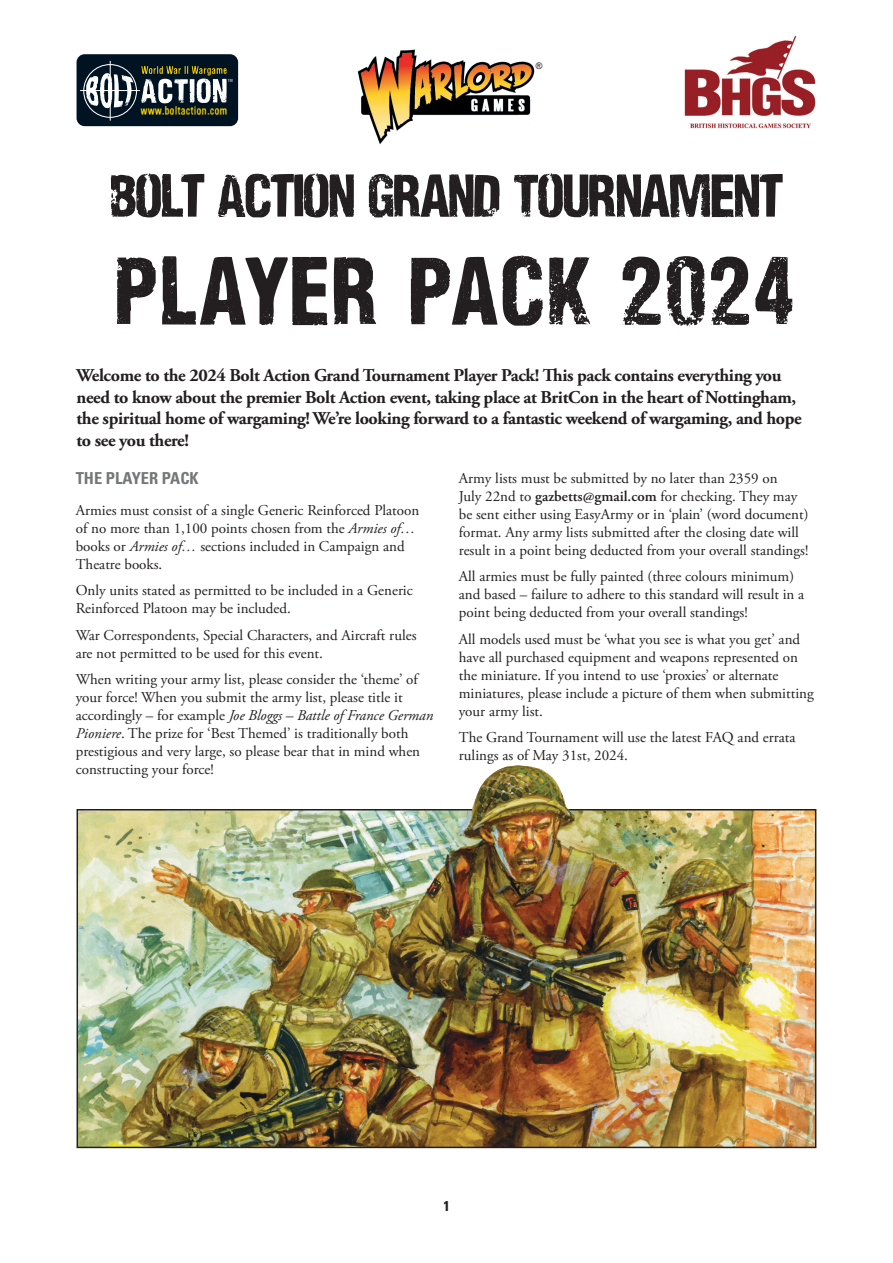
<style>
.page{position:relative;width:893px;height:1263px;background:#fff}
.page>*{position:absolute;margin:0;border:0;box-sizing:border-box;transform-origin:0 0}
.t1{font:90px "Nidex";color:#231f20}
.t2{font:56.25px "Nidex";letter-spacing:-.055em;color:#231f20}
.t3{font:700 18px/21.6px "Adobe Garamond Pro";letter-spacing:-.02em;color:#231f20}
.t4{font:700 condensed 16.5px "Univers LT Std";color:#747778}
.t5{font:15px/18px "Adobe Garamond Pro";color:#231f20}
.t6{font:700 condensed 14.25px "Univers LT Std";color:#231f20}
.t7{font:11.4px "Alsina Ultrajada";color:#fed304}
.t8{font:9px "Arial";color:#231f20}
.t9{font:700 condensed 4.05px "Helvetica";color:#a8a9ad}
.s1{font-style:italic}
.s2{font-weight:600}
</style>
<div class="page">
<svg style="left:77px;top:54px;width:161px;height:72px;background:#36444c"></svg>
<img style="left:684px;top:35px;width:132px;height:94px">
<img style="left:358px;top:50px;width:176px;height:94px">
<img style="left:80px;top:1053px;width:733px;height:92px">
<img style="left:77px;top:765px;width:739px;height:288px">
<p class="t9" style="left:228px;top:78px;width:7px">TM</p>
<p class="t7" style="left:141px;top:102px;width:88px">www.boltaction.com</p>
<p class="t8" style="left:536px;top:60px;width:8px">®</p>
<h2 class="t2" style="left:109px;top:162px;width:677px">BOLT ACTION GRAND TOURNAMENT</h2>
<h1 class="t1" style="left:114px;top:237px;width:683px">PLAYER PACK 2024</h1>
<p class="t3" style="left:77px;top:365px;width:727px">Welcome to the 2024 Bolt Action Grand Tournament Player Pack! This pack contains everything you need to know about the premier Bolt Action event, taking place at BritCon in the heart of Nottingham, the spiritual home of wargaming! We’re looking forward to a fantastic weekend of wargaming, and hope to see you there!</p>
<p class="t4" style="left:76px;top:468px;width:124px">THE PLAYER PACK</p>
<p class="t5" style="left:76px;top:501px;width:345px">Armies must consist of a single Generic Reinforced Platoon of no more than 1,100 points chosen from the <span class="s1">Armies of… </span>books or <span class="s1">Armies of…</span> sections included in Campaign and Theatre books.</p>
<p class="t5" style="left:76px;top:582px;width:339px">Only units stated as permitted to be included in a Generic<br>Reinforced Platoon may be included.</p>
<p class="t5" style="left:76px;top:626px;width:342px">War Correspondents, Special Characters, and Aircraft rules are not permitted to be used for this event.</p>
<p class="t5" style="left:76px;top:671px;width:359px">When writing your army list, please consider the ‘theme’ of your force! When you submit the army list, please title it accordingly – for example <span class="s1">Joe Bloggs – Battle of France German Pioniere</span>. The prize for ‘Best Themed’ is traditionally both prestigious and very large, so please bear that in mind when constructing your force!</p>
<p class="t5" style="left:459px;top:470px;width:351px">Army lists must be submitted by no later than 2359 on<br>July 22nd to <span class="s2">gazbetts@gmail.com</span> for checking. They may be sent either using EasyArmy or in ‘plain’ (word document) format. Any army lists submitted after the closing date will result in a point being deducted from your overall standings!</p>
<p class="t5" style="left:459px;top:568px;width:347px">All armies must be fully painted (three colours minimum) and based – failure to adhere to this standard will result in a point being deducted from your overall standings!</p>
<p class="t5" style="left:459px;top:631px;width:356px">All models used must be ‘what you see is what you get’ and have all purchased equipment and weapons represented on the miniature. If you intend to use ‘proxies’ or alternate miniatures, please include a picture of them when submitting your army list.</p>
<p class="t5" style="left:459px;top:729px;width:338px">The Grand Tournament will use the latest FAQ and errata rulings as of May 31st, 2024.</p>
<p class="t6" style="left:443px;top:1197px;width:8px">1</p>
</div>
